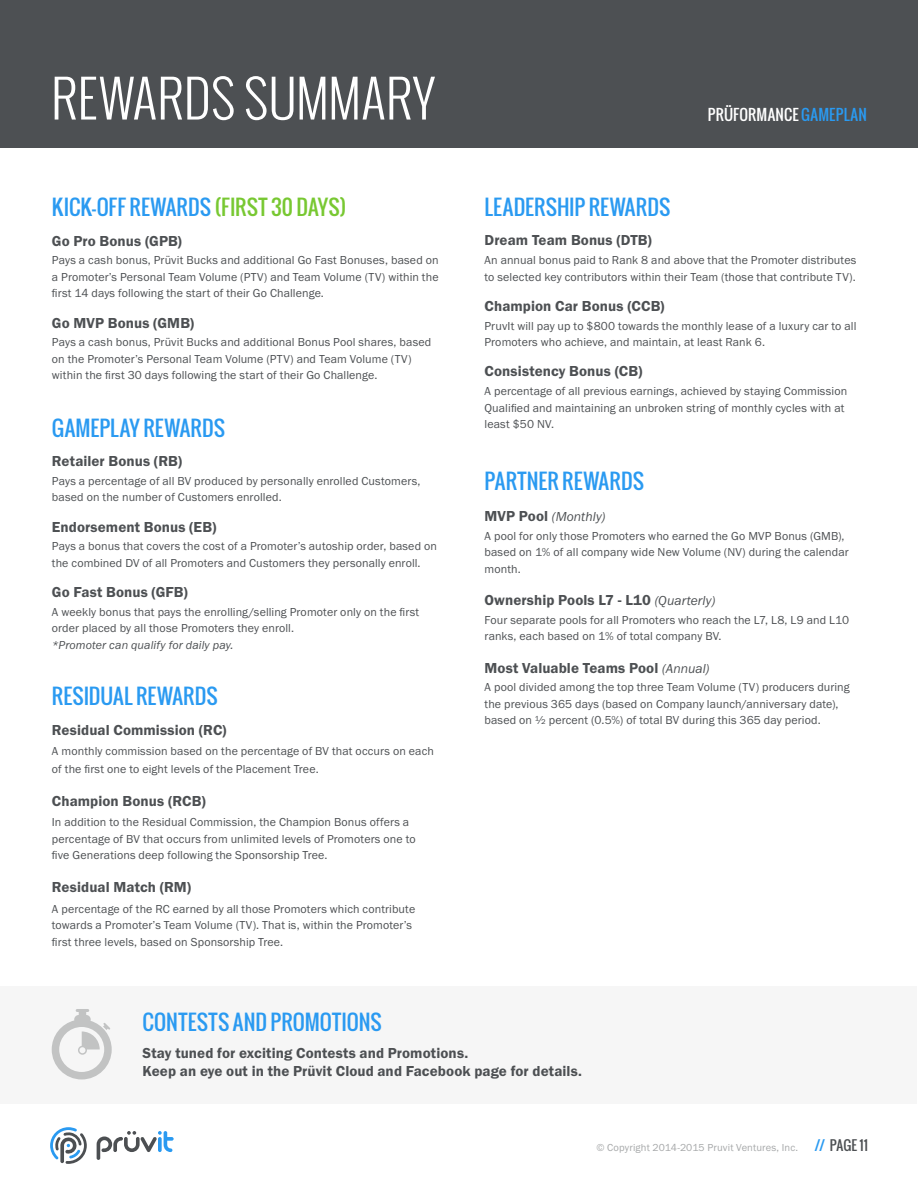
<style>
.page{position:relative;width:918px;height:1188px;background:#fff}
.page>*{position:absolute;margin:0;border:0;box-sizing:border-box;transform-origin:0 0}
.t1{font:300 51px "Oswald";color:#fff}
.t2{font:21px "Oswald";letter-spacing:.01em;color:#2a9af1}
.t3{font:15px/18px "Franklin Gothic URW Dem";letter-spacing:.005em;color:#4d5053}
.t4{font:15px "Oswald";letter-spacing:.02em;color:#fff}
.t5{font:13.5px "Franklin Gothic URW Boo Ita";letter-spacing:.005em;color:#4d5053}
.t6{font:13.5px "Oswald";letter-spacing:.01em;color:#4d5053}
.t7{font:12px/16.5px "Franklin Gothic URW Boo";letter-spacing:.01em;color:#4d5053}
.t8{font:12px "Franklin Gothic URW Boo Ita";letter-spacing:.01em;color:#4d5053}
.t9{font:10.5px "Franklin Gothic URW Boo";letter-spacing:.01em;color:#a6a8a9}
.s1{color:#78c832}
.s2{color:#2a9af1}
.s3{font-family:"Franklin Gothic URW Dem";font-size:15px}
.s4{font-family:"Franklin Gothic URW Boo Ita";font-size:13.5px}
</style>
<div class="page">
<div style="left:0;top:0;width:918px;height:147px;background:#4d5053"></div>
<svg style="left:50px;top:1127px;width:37px;height:37px"></svg>
<svg style="left:97px;top:1131px;width:77px;height:29px"></svg>
<div style="left:1px;top:986px;width:916px;height:118px;background:#f6f6f6"></div>
<svg style="left:52px;top:1009px;width:60px;height:70px"></svg>
<h1 class="t1" style="left:51px;top:64px;width:385px">REWARDS SUMMARY</h1>
<h2 class="t2" style="left:52px;top:191px;width:296px">KICK-OFF REWARDS <span class="s1">(FIRST 30 DAYS)</span></h2>
<p class="t3" style="left:52px;top:231px;width:132px">Go Pro Bonus (GPB)</p>
<p class="t7" style="left:52px;top:252px;width:388px;text-align:justify">Pays a cash bonus, Prüvit Bucks and additional Go Fast Bonuses, based on a Promoter’s Personal Team Volume (PTV) and Team Volume (TV) within the first 14 days following the start of their Go Challenge.</p>
<p class="t3" style="left:52px;top:313px;width:144px">Go MVP Bonus (GMB)</p>
<p class="t7" style="left:52px;top:334px;width:381px">Pays a cash bonus, Prüvit Bucks and additional Bonus Pool shares, based on the Promoter’s Personal Team Volume (PTV) and Team Volume (TV) within the first 30 days following the start of their Go Challenge.</p>
<h2 class="t2" style="left:52px;top:412px;width:175px">GAMEPLAY REWARDS</h2>
<p class="t3" style="left:52px;top:452px;width:132px">Retailer Bonus (RB)</p>
<p class="t7" style="left:52px;top:472px;width:370px">Pays a percentage of all BV produced by personally enrolled Customers, based on the number of Customers enrolled.</p>
<p class="t3" style="left:52px;top:517px;width:166px">Endorsement Bonus (EB)</p>
<p class="t7" style="left:52px;top:538px;width:387px">Pays a bonus that covers the cost of a Promoter’s autoship order, based on the combined DV of all Promoters and Customers they personally enroll.</p>
<p class="t3" style="left:52px;top:583px;width:137px">Go Fast Bonus (GFB)</p>
<p class="t7" style="left:52px;top:603px;width:369px">A weekly bonus that pays the enrolling/selling Promoter only on the first order placed by all those Promoters they enroll.</p>
<p class="t8" style="left:52px;top:637px;width:183px">*Promoter can qualify for daily pay.</p>
<h2 class="t2" style="left:52px;top:680px;width:167px">RESIDUAL REWARDS</h2>
<p class="t3" style="left:52px;top:721px;width:176px">Residual Commission (RC)</p>
<p class="t7" style="left:52px;top:742px;width:384px;line-height:18px">A monthly commission based on the percentage of BV that occurs on each of the first one to eight levels of the Placement Tree.</p>
<p class="t3" style="left:52px;top:791px;width:155px">Champion Bonus (RCB)</p>
<p class="t7" style="left:52px;top:814px;width:365px">In addition to the Residual Commission, the Champion Bonus offers a percentage of BV that occurs from unlimited levels of Promoters one to five Generations deep following the Sponsorship Tree.</p>
<p class="t3" style="left:52px;top:878px;width:141px">Residual Match (RM)</p>
<p class="t7" style="left:52px;top:900px;width:365px">A percentage of the RC earned by all those Promoters which contribute towards a Promoter’s Team Volume (TV). That is, within the Promoter’s first three levels, based on Sponsorship Tree.</p>
<h2 class="t2" style="left:485px;top:191px;width:187px">LEADERSHIP REWARDS</h2>
<p class="t4" style="left:708px;top:103px;width:161px">PRÜFORMANCE <span class="s2">GAMEPLAN</span></p>
<p class="t3" style="left:485px;top:231px;width:169px">Dream Team Bonus (DTB)</p>
<p class="t7" style="left:485px;top:252px;width:373px">An annual bonus paid to Rank 8 and above that the Promoter distributes to selected key contributors within their Team (those that contribute TV).</p>
<p class="t3" style="left:485px;top:297px;width:182px">Champion Car Bonus (CCB)</p>
<p class="t7" style="left:485px;top:317px;width:373px">PruvIt will pay up to $800 towards the monthly lease of a luxury car to all<br>Promoters who achieve, and maintain, at least Rank 6.</p>
<p class="t3" style="left:485px;top:362px;width:159px">Consistency Bonus (CB)</p>
<p class="t7" style="left:485px;top:383px;width:364px">A percentage of all previous earnings, achieved by staying Commission<br>Qualified and maintaining an unbroken string of monthly cycles with at least $50 NV.</p>
<h2 class="t2" style="left:485px;top:465px;width:161px">PARTNER REWARDS</h2>
<p class="t5" style="left:485px;top:508px;width:123px"><span class="s3">MVP Pool</span> (Monthly)</p>
<p class="t7" style="left:485px;top:527px;width:366px">A pool for only those Promoters who earned the Go MVP Bonus (GMB), based on 1% of all company wide New Volume (NV) during the calendar month.</p>
<p class="t3" style="left:485px;top:591px;width:232px">Ownership Pools L7 - L10 <span class="s4">(Quarterly)</span></p>
<p class="t7" style="left:485px;top:611px;width:366px">Four separate pools for all Promoters who reach the L7, L8, L9 and L10 ranks, each based on 1% of total company BV.</p>
<p class="t3" style="left:485px;top:659px;width:227px">Most Valuable Teams Pool <span class="s4">(Annual)</span></p>
<p class="t7" style="left:485px;top:679px;width:367px">A pool divided among the top three Team Volume (TV) producers during the previous 365 days (based on Company launch/anniversary date), based on ½ percent (0.5%) of total BV during this 365 day period.</p>
<h2 class="t2" style="left:143px;top:1006px;width:241px">CONTESTS AND PROMOTIONS</h2>
<p class="t3" style="left:143px;top:1043px;width:441px">Stay tuned for exciting Contests and Promotions.<br>Keep an eye out in the Prüvit Cloud and Facebook page for details.</p>
<p class="t9" style="left:596px;top:1141px;width:203px">© Copyright 2014-2015 Pruvit Ventures, Inc.</p>
<p class="t6" style="left:815px;top:1135px;width:55px"><span class="s2">//</span> PAGE 11</p>
</div>
